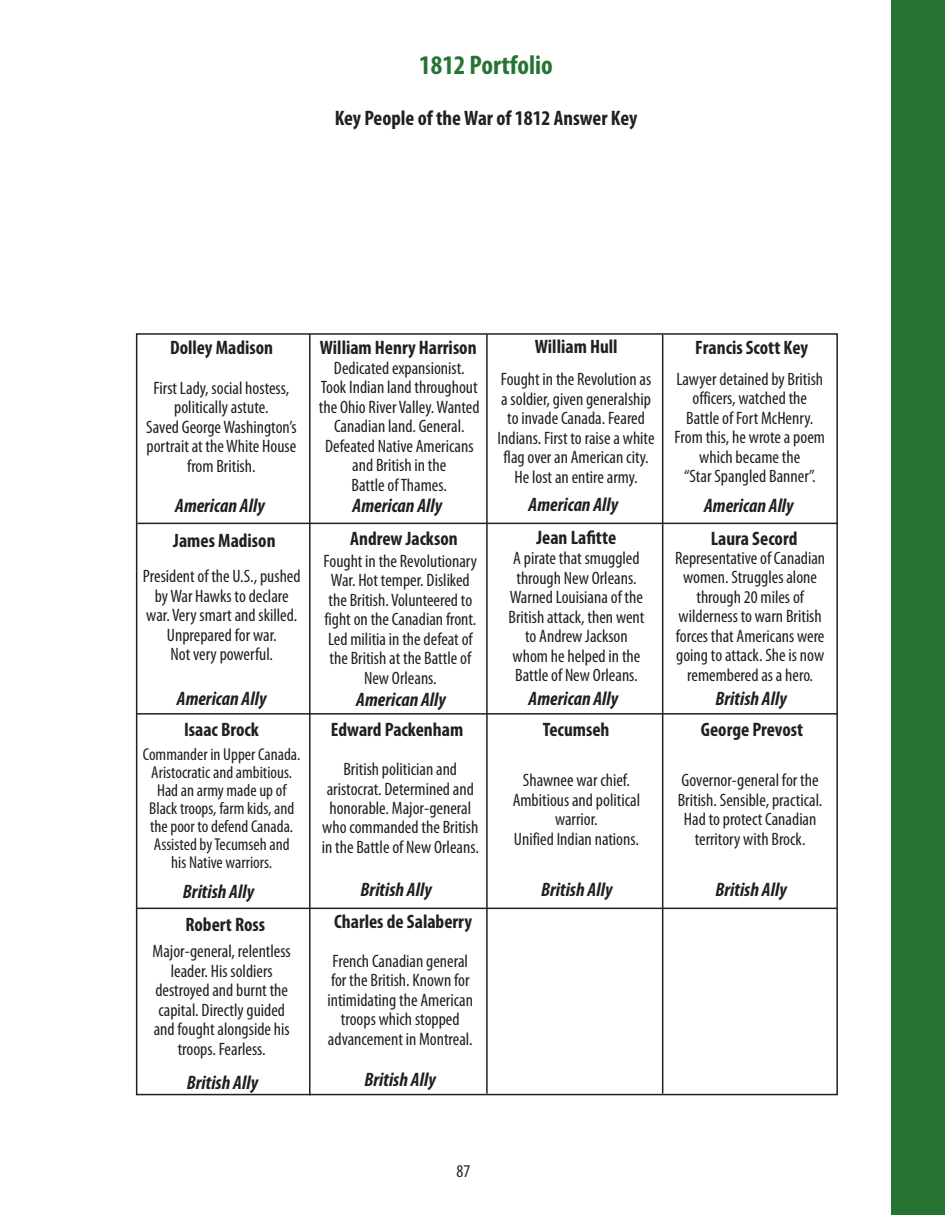
<style>
.page{position:relative;width:945px;height:1215px;background:#fff}
.page>*{position:absolute;margin:0;border:0;box-sizing:border-box;transform-origin:0 0}
.t1{font:700 condensed 27px "Myriad Pro";color:#267434}
.t2{font:700 condensed 21px "Myriad Pro";color:#231f20}
.t3{font:700 condensed 19.5px "Myriad Pro";color:#231f20}
.t4{font:italic 700 condensed 19.5px "Myriad Pro";color:#231f20}
.t5{font:condensed 18px/19.5px "Myriad Pro";color:#231f20;text-align:center}
.t6{font:condensed 17.25px/18px "Myriad Pro";color:#231f20;text-align:center}
</style>
<div class="page">
<div style="left:891px;top:0;width:54px;height:1215px;background:#267434"></div>
<hr style="left:309px;top:334px;width:2px;height:761px;background:#231f20">
<hr style="left:486px;top:334px;width:2px;height:760px;background:#231f20">
<hr style="left:662px;top:335px;width:1px;height:759px;background:#231f20">
<hr style="left:137px;top:523px;width:701px;height:1px;background:#231f20">
<hr style="left:137px;top:713px;width:701px;height:2px;background:#231f20">
<hr style="left:136px;top:908px;width:701px;height:1px;background:#231f20">
<h1 class="t1" style="left:419px;top:56px;width:135px">1812 Portfolio</h1>
<p class="t2" style="left:335px;top:111px;width:304px">Key People of the War of 1812 Answer Key</p>
<p class="t3" style="left:170px;top:340px;width:104px">Dolley Madison</p>
<p class="t5" style="left:146px;top:379px;width:152px">First Lady, social hostess, politically astute.<br>Saved George Washington’s portrait at the White House from British.</p>
<p class="t3" style="left:320px;top:340px;width:158px">William Henry Harrison</p>
<p class="t3" style="left:535px;top:339px;width:84px">William Hull</p>
<p class="t3" style="left:695px;top:341px;width:114px">Francis Scott Key</p>
<p class="t5" style="left:319px;top:360px;width:162px">Dedicated expansionist.<br>Took Indian land throughout the Ohio River Valley. Wanted<br>Canadian land. General.<br>Defeated Native Americans and British in the<br>Battle of Thames.</p>
<p class="t5" style="left:498px;top:371px;width:158px">Fought in the Revolution as a soldier, given generalship to invade Canada. Feared<br>Indians. First to raise a white flag over an American city.<br>He lost an entire army.</p>
<p class="t5" style="left:675px;top:371px;width:152px">Lawyer detained by British officers, watched the<br>Battle of Fort McHenry.<br>From this, he wrote a poem which became the<br>“Star Spangled Banner”.</p>
<p class="t4" style="left:175px;top:498px;width:91px">American Ally</p>
<p class="t4" style="left:353px;top:498px;width:91px">American Ally</p>
<p class="t4" style="left:529px;top:498px;width:91px">American Ally</p>
<p class="t4" style="left:704px;top:499px;width:91px">American Ally</p>
<p class="t3" style="left:173px;top:534px;width:104px">James Madison</p>
<p class="t3" style="left:350px;top:532px;width:109px">Andrew Jackson</p>
<p class="t3" style="left:536px;top:531px;width:81px">Jean Lafitte</p>
<p class="t3" style="left:711px;top:532px;width:88px">Laura Secord</p>
<p class="t5" style="left:143px;top:568px;width:159px">President of the U.S., pushed by War Hawks to declare war. Very smart and skilled.<br>Unprepared for war.<br>Not very powerful.</p>
<p class="t4" style="left:177px;top:692px;width:91px">American Ally</p>
<p class="t3" style="left:184px;top:723px;width:76px">Isaac Brock</p>
<p class="t6" style="left:143px;top:746px;width:159px">Commander in Upper Canada.<br>Aristocratic and ambitious.<br>Had an army made up of<br>Black troops, farm kids, and the poor to defend Canada.<br>Assisted by Tecumseh and<br>his Native warriors.</p>
<p class="t4" style="left:183px;top:885px;width:73px">British Ally</p>
<p class="t3" style="left:185px;top:917px;width:81px">Robert Ross</p>
<p class="t5" style="left:324px;top:553px;width:155px">Fought in the Revolutionary<br>War. Hot temper. Disliked the British. Volunteered to fight on the Canadian front.<br>Led militia in the defeat of the British at the Battle of<br>New Orleans.</p>
<p class="t5" style="left:509px;top:550px;width:137px">A pirate that smuggled through New Orleans.<br>Warned Louisiana of the<br>British attack, then went to Andrew Jackson whom he helped in the<br>Battle of New Orleans.</p>
<p class="t5" style="left:675px;top:550px;width:152px">Representative of Canadian women. Struggles alone through 20 miles of wilderness to warn British forces that Americans were going to attack. She is now remembered as a hero.</p>
<p class="t4" style="left:356px;top:693px;width:91px">American Ally</p>
<p class="t3" style="left:331px;top:723px;width:134px">Edward Packenham</p>
<p class="t4" style="left:529px;top:692px;width:91px">American Ally</p>
<p class="t3" style="left:543px;top:723px;width:68px">Tecumseh</p>
<p class="t4" style="left:716px;top:692px;width:73px">British Ally</p>
<p class="t3" style="left:701px;top:723px;width:104px">George Prevost</p>
<p class="t5" style="left:322px;top:761px;width:159px">British politician and aristocrat. Determined and honorable. Major-general who commanded the British in the Battle of New Orleans.</p>
<p class="t5" style="left:513px;top:772px;width:129px">Shawnee war chief.<br>Ambitious and political warrior.<br>Unified Indian nations.</p>
<p class="t5" style="left:678px;top:772px;width:146px">Governor-general for the<br>British. Sensible, practical.<br>Had to protect Canadian territory with Brock.</p>
<p class="t4" style="left:361px;top:883px;width:73px">British Ally</p>
<p class="t3" style="left:334px;top:915px;width:140px">Charles de Salaberry</p>
<p class="t4" style="left:541px;top:883px;width:73px">British Ally</p>
<p class="t4" style="left:716px;top:883px;width:73px">British Ally</p>
<p class="t5" style="left:153px;top:943px;width:140px">Major-general, relentless leader. His soldiers destroyed and burnt the capital. Directly guided and fought alongside his troops. Fearless.</p>
<p class="t5" style="left:328px;top:952px;width:147px">French Canadian general for the British. Known for intimidating the American troops which stopped advancement in Montreal.</p>
<p class="t4" style="left:187px;top:1075px;width:73px">British Ally</p>
<p class="t4" style="left:365px;top:1073px;width:73px">British Ally</p>
<p class="t5" style="left:457px;top:1162px;width:15px">87</p>
</div>
